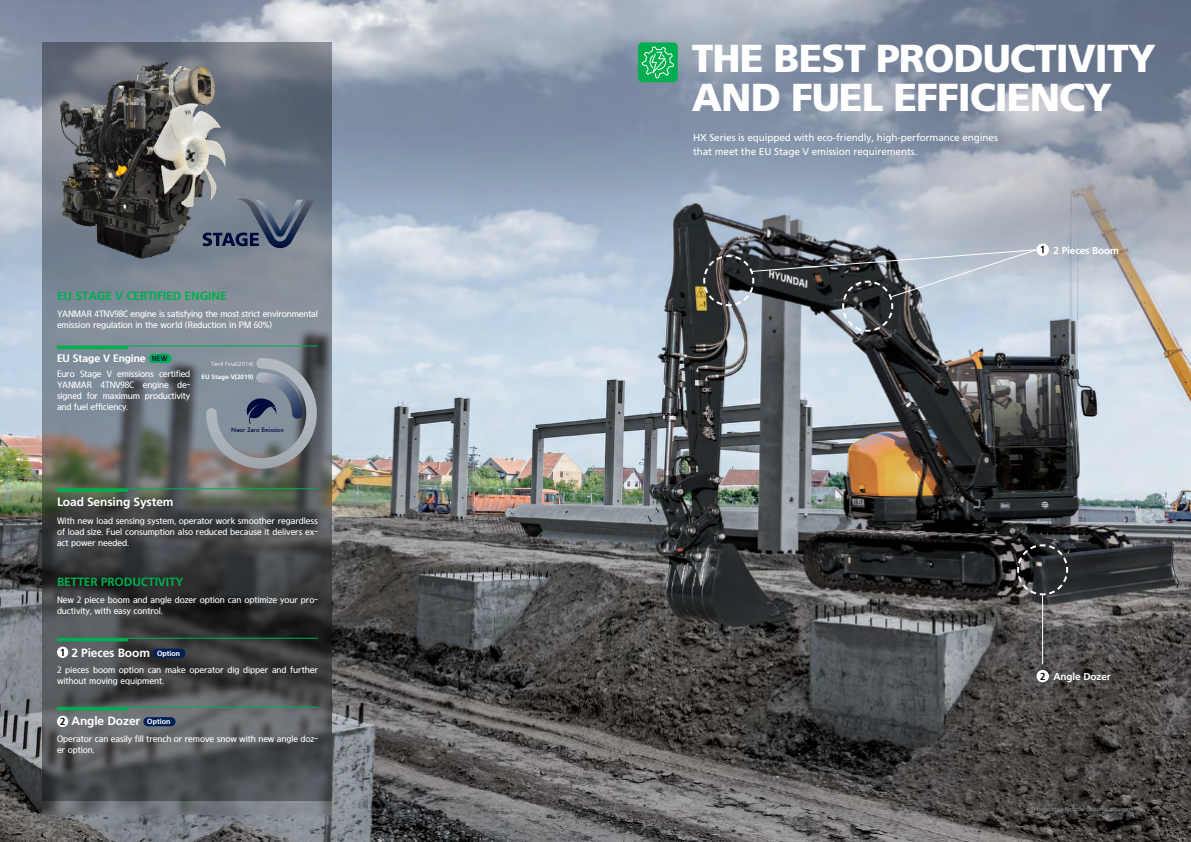
<style>
.page{position:relative;width:1191px;height:842px;background:#fff}
.page>*{position:absolute;margin:0;border:0;box-sizing:border-box;transform-origin:0 0}
.t1{font:900 39px/39.2px "Frutiger";letter-spacing:-.025em;color:#fff}
.t2{font:700 12px "Frutiger";letter-spacing:-.01em;color:#fff}
.t3{font:700 12px "Frutiger";letter-spacing:-.01em;color:#00ae4d}
.t4{font:10.5px "HYUNDAI Bold";letter-spacing:-.01em;color:#fff}
.t5{font:10px/14px "Frutiger";letter-spacing:-.01em;color:#fff}
.t6{font:700 10px "Frutiger";letter-spacing:-.01em;color:#fff}
.t7{font:9.9px "HYUNDAI Bold";color:#000}
.t8{font:9px/11px "HYUNDAI Medium";letter-spacing:-.01em;color:#fff}
.t9{font:700 6.4px "Frutiger";color:#fff}
.t10{font:6px "HYUNDAI Medium";color:#878a8f}
.t11{font:300 6px "Frutiger";color:#fff}
.t12{font:500 6px "Futura";letter-spacing:-.01em;color:#00093b}
.s1{font-size:7.2px;color:#001f56}
.s2{font-family:"HYUNDAI Bold";font-weight:400;font-size:9.9px;color:#000}
.s3{font-family:"HYUNDAI Bold";font-weight:400;font-size:7.2px}
</style>
<div class="page">
<img style="left:0;top:0;width:1191px;height:842px">
<svg style="left:43px;top:43px;width:289px;height:758px;background:#5a5f64"></svg>
<svg style="left:1016px;top:543px;width:53px;height:53px;background:#3d3f41"></svg>
<hr style="left:1042px;top:595px;width:1px;height:69px;background:#fff">
<svg style="left:702px;top:249px;width:335px;height:84px;background:#7b8289"></svg>
<div style="left:1036px;top:244px;width:13px;height:12px;background:#fff;border-radius:50%"></div>
<div style="left:1036px;top:670px;width:13px;height:12px;background:#fff;border-radius:50%"></div>
<div style="left:638px;top:43px;width:39px;height:39px;background:#00ae4d;border-radius:4px"></div>
<svg style="left:641px;top:46px;width:33px;height:33px"></svg>
<svg style="left:244px;top:198px;width:70px;height:50px;background:#606c7f"></svg>
<div style="left:149px;top:354px;width:22px;height:9px;background:#00ae4d;border-radius:5px"></div>
<img style="left:54px;top:57px;width:190px;height:206px">
<hr style="left:57px;top:346px;width:261px;height:1px;background:#00ae4d">
<hr style="left:57px;top:346px;width:71px;height:3px;background:#00ae4d">
<hr style="left:57px;top:488px;width:261px;height:1px;background:#00ae4d">
<hr style="left:57px;top:489px;width:71px;height:3px;background:#00ae4d">
<div style="left:57px;top:647px;width:11px;height:11px;background:#fff;border-radius:50%"></div>
<div style="left:153px;top:649px;width:32px;height:9px;background:#001f56;border-radius:5px"></div>
<hr style="left:57px;top:638px;width:261px;height:1px;background:#00ae4d">
<hr style="left:57px;top:638px;width:71px;height:3px;background:#00ae4d">
<div style="left:57px;top:716px;width:11px;height:11px;background:#fff;border-radius:50%"></div>
<div style="left:143px;top:717px;width:33px;height:9px;background:#001f56;border-radius:5px"></div>
<hr style="left:57px;top:707px;width:261px;height:1px;background:#00ae4d">
<hr style="left:57px;top:707px;width:71px;height:3px;background:#00ae4d">
<svg style="left:206px;top:358px;width:111px;height:111px;background:#808993"></svg>
<h2 class="t3" style="left:57px;top:288px;width:171px">EU STAGE V CERTIFIED ENGINE</h2>
<p class="t8" style="left:57px;top:308px;width:262px">YANMAR 4TNV98C engine is satisfying the most strict environmental emission regulation in the world (Reduction in PM 60%)</p>
<p class="t4" style="left:57px;top:351px;width:112px">EU Stage V Engine <span class="s1">NEW</span></p>
<p class="t8" style="left:57px;top:369px;width:135px;text-align:justify">Euro Stage V emissions certified YANMAR 4TNV98C engine de&shy;signed for maximum productivity and fuel efficiency.</p>
<p class="t11" style="left:211px;top:360px;width:44px">Tier4 Final(2014)</p>
<p class="t9" style="left:202px;top:373px;width:53px">EU Stage-V(2019)</p>
<p class="t12" style="left:231px;top:426px;width:54px">Near Zero Emission</p>
<h2 class="t2" style="left:57px;top:495px;width:118px">Load Sensing System</h2>
<p class="t8" style="left:57px;top:515px;width:262px;text-align:justify">With new load sensing system, operator work smoother regardless of load size. Fuel consumption also reduced because it delivers ex&shy;act power needed.</p>
<h2 class="t3" style="left:57px;top:575px;width:128px">BETTER PRODUCTIVITY</h2>
<p class="t8" style="left:57px;top:594px;width:262px">New 2 piece boom and angle dozer option can optimize your pro&shy;ductivity, with easy control.</p>
<h2 class="t2" style="left:60px;top:645px;width:122px"><span class="s2">1</span> 2 Pieces Boom <span class="s3">Option</span></h2>
<p class="t8" style="left:57px;top:664px;width:262px">2 pieces boom option can make operator dig dipper and further without moving equipment.</p>
<h2 class="t2" style="left:60px;top:714px;width:112px"><span class="s2">2</span> Angle Dozer <span class="s3">Option</span></h2>
<p class="t8" style="left:57px;top:733px;width:262px">Operator can easily fill trench or remove snow with new angle doz&shy;er option.</p>
<h1 class="t1" style="left:692px;top:38px;width:465px">THE BEST PRODUCTIVITY<br>AND FUEL EFFICIENCY</h1>
<p class="t5" style="left:693px;top:131px;width:306px">HX Series is equipped with eco-friendly, high-performance engines that meet the EU Stage V emission requirements.</p>
<p class="t7" style="left:1040px;top:244px;width:7px">1</p>
<p class="t6" style="left:1053px;top:245px;width:67px">2 Pieces Boom</p>
<p class="t7" style="left:1040px;top:670px;width:7px">2</p>
<p class="t6" style="left:1053px;top:671px;width:59px">Angle Dozer</p>
<p class="t10" style="left:1031px;top:805px;width:111px">*Photo may include optional equipment.</p>
</div>
